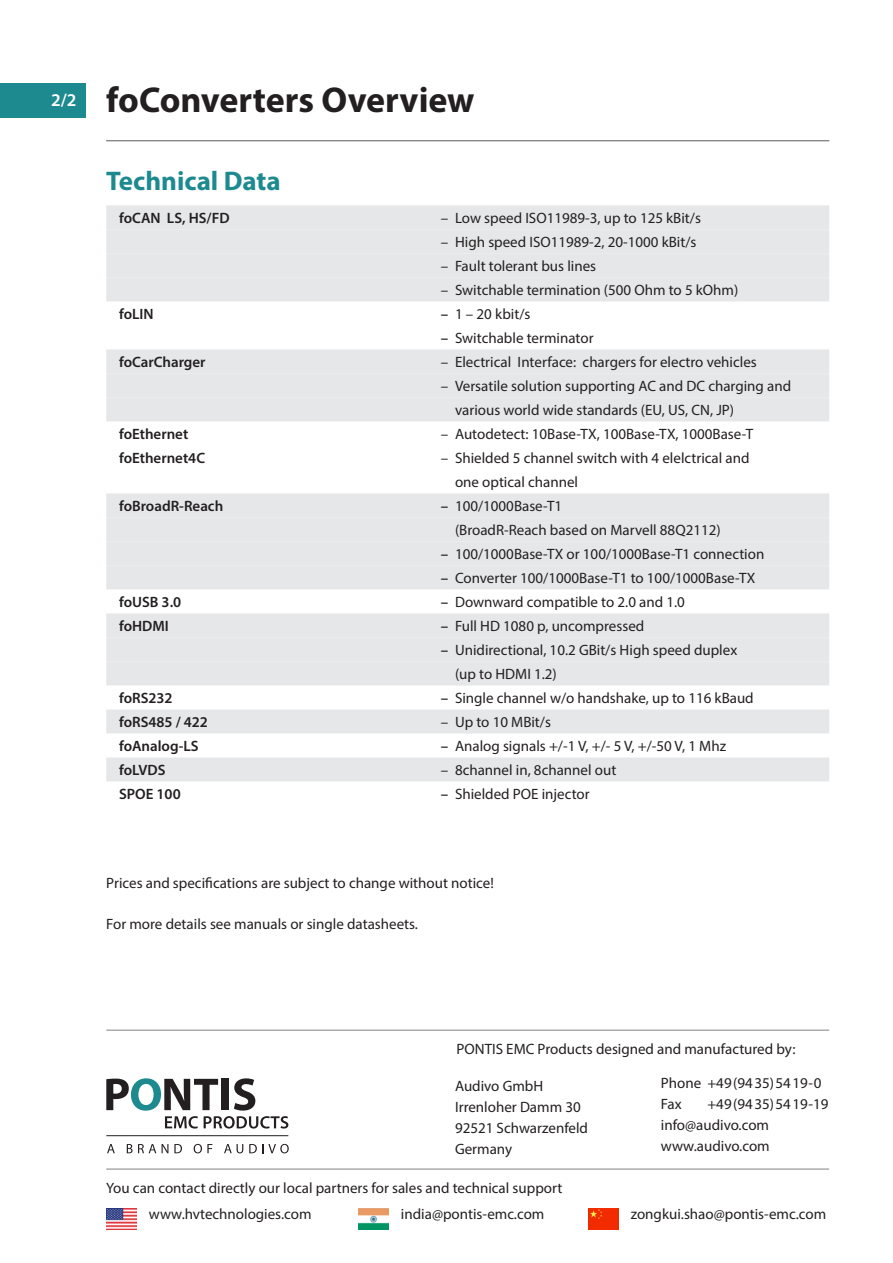
<style>
.page{position:relative;width:893px;height:1263px;background:#fff}
.page>*{position:absolute;margin:0;border:0;box-sizing:border-box;transform-origin:0 0}
.t1{font:700 36px "Myriad Pro";color:#231f20}
.t2{font:700 27px "Myriad Pro";color:#1d8a90}
.t3{font:600 18px "Myriad Pro";color:#fff}
.t4{font:15px/21px "Myriad Pro";color:#231f20}
.t5{font:600 15px "Myriad Pro";color:#231f20}
.s1{font-weight:600}
</style>
<div class="page">
<hr style="left:106px;top:1030px;width:723px;height:1px;background:#808285">
<hr style="left:106px;top:1169px;width:723px;height:1px;background:#808285">
<svg style="left:106px;top:1078px;width:182px;height:50px"></svg>
<svg style="left:107px;top:1144px;width:8px;height:9px"></svg>
<svg style="left:127px;top:1144px;width:29px;height:9px"></svg>
<svg style="left:162px;top:1144px;width:6px;height:9px"></svg>
<svg style="left:174px;top:1144px;width:8px;height:9px"></svg>
<svg style="left:194px;top:1144px;width:18px;height:9px"></svg>
<svg style="left:224px;top:1144px;width:19px;height:9px"></svg>
<svg style="left:249px;top:1144px;width:40px;height:9px"></svg>
<hr style="left:106px;top:1135px;width:182px;height:1px;background:#231f20">
<img style="left:106px;top:1208px;width:30px;height:21px">
<img style="left:588px;top:1208px;width:30px;height:21px">
<div style="left:0;top:84px;width:85px;height:34px;background:#1d8a90"></div>
<img style="left:358px;top:1208px;width:30px;height:21px">
<hr style="left:106px;top:140px;width:723px;height:1px;background:#808285">
<div style="left:106px;top:205px;width:723px;height:24px;background:#e6e7e9"></div>
<div style="left:106px;top:229px;width:723px;height:24px;background:#e6e7e9"></div>
<div style="left:106px;top:253px;width:723px;height:24px;background:#e6e7e9"></div>
<div style="left:106px;top:277px;width:723px;height:24px;background:#e6e7e9"></div>
<div style="left:106px;top:349px;width:723px;height:24px;background:#e6e7e9"></div>
<div style="left:106px;top:373px;width:723px;height:24px;background:#e6e7e9"></div>
<div style="left:106px;top:397px;width:723px;height:24px;background:#e6e7e9"></div>
<div style="left:106px;top:493px;width:723px;height:24px;background:#e6e7e9"></div>
<div style="left:106px;top:517px;width:723px;height:24px;background:#e6e7e9"></div>
<div style="left:106px;top:541px;width:723px;height:24px;background:#e6e7e9"></div>
<div style="left:106px;top:565px;width:723px;height:24px;background:#e6e7e9"></div>
<div style="left:106px;top:613px;width:723px;height:24px;background:#e6e7e9"></div>
<div style="left:106px;top:637px;width:723px;height:24px;background:#e6e7e9"></div>
<div style="left:106px;top:661px;width:723px;height:24px;background:#e6e7e9"></div>
<div style="left:106px;top:709px;width:723px;height:24px;background:#e6e7e9"></div>
<div style="left:106px;top:757px;width:723px;height:24px;background:#e6e7e9"></div>
<p class="t3" style="left:51px;top:88px;width:27px">2/2</p>
<h1 class="t1" style="left:106px;top:76px;width:370px">foConverters Overview</h1>
<h2 class="t2" style="left:106px;top:164px;width:176px">Technical Data</h2>
<p class="t5" style="left:119px;top:208px;width:112px">foCAN LS, HS/FD</p>
<p class="t4" style="left:441px;top:207px;width:262px">– Low speed ISO11989-3, up to 125 kBit/s</p>
<p class="t4" style="left:441px;top:231px;width:257px">– High speed ISO11989-2, 20-1000 kBit/s</p>
<p class="t4" style="left:441px;top:255px;width:157px">– Fault tolerant bus lines</p>
<p class="t4" style="left:441px;top:279px;width:299px">– Switchable termination (500 Ohm to 5 kOhm)</p>
<p class="t5" style="left:119px;top:304px;width:36px">foLIN</p>
<p class="t4" style="left:441px;top:303px;width:91px"><span class="s1">–</span> 1 – 20 kbit/s</p>
<p class="t4" style="left:441px;top:327px;width:154px"><span class="s1">–</span> Switchable terminator</p>
<p class="t5" style="left:119px;top:352px;width:88px">foCarCharger</p>
<p class="t4" style="left:441px;top:351px;width:318px">– Electrical Interface: chargers for electro vehicles</p>
<p class="t4" style="left:455px;top:374px;width:338px;line-height:24px;text-indent:-14px">– Versatile solution supporting AC and DC charging and various world wide standards (EU, US, CN, JP)</p>
<p class="t5" style="left:119px;top:424px;width:71px">foEthernet</p>
<p class="t4" style="left:441px;top:423px;width:314px">– Autodetect: 10Base-TX, 100Base-TX, 1000Base-T</p>
<p class="t5" style="left:119px;top:448px;width:88px">foEthernet4C</p>
<p class="t4" style="left:455px;top:446px;width:296px;line-height:24px;text-indent:-14px">– Shielded 5 channel switch with 4 elelctrical and one optical channel</p>
<p class="t5" style="left:119px;top:496px;width:106px">foBroadR-Reach</p>
<p class="t4" style="left:455px;top:494px;width:267px;line-height:24px;text-indent:-14px"><span class="s1">–</span> 100/1000Base-T1<br>(BroadR-Reach based on Marvell 88Q2112)</p>
<p class="t4" style="left:441px;top:543px;width:325px"><span class="s1">–</span> 100/1000Base-TX or 100/1000Base-T1 connection</p>
<p class="t4" style="left:441px;top:567px;width:316px"><span class="s1">–</span> Converter 100/1000Base-T1 to 100/1000Base-TX</p>
<p class="t5" style="left:119px;top:592px;width:64px">foUSB 3.0</p>
<p class="t4" style="left:441px;top:591px;width:246px"><span class="s1">–</span> Downward compatible to 2.0 and 1.0</p>
<p class="t5" style="left:119px;top:616px;width:51px">foHDMI</p>
<p class="t4" style="left:441px;top:615px;width:205px"><span class="s1">–</span> Full HD 1080 p, uncompressed</p>
<p class="t4" style="left:455px;top:638px;width:284px;line-height:24px;text-indent:-14px"><span class="s1">–</span> Unidirectional, 10.2 GBit/s High speed duplex (up to HDMI 1.2)</p>
<p class="t5" style="left:119px;top:688px;width:55px">foRS232</p>
<p class="t4" style="left:441px;top:687px;width:314px"><span class="s1">–</span> Single channel w/o handshake, up to 116 kBaud</p>
<p class="t5" style="left:119px;top:712px;width:90px">foRS485 / 422</p>
<p class="t4" style="left:441px;top:711px;width:112px">– Up to 10 MBit/s</p>
<p class="t5" style="left:119px;top:736px;width:81px">foAnalog-LS</p>
<p class="t4" style="left:441px;top:735px;width:287px"><span class="s1">–</span> Analog signals +/-1 V, +/- 5 V, +/-50 V, 1 Mhz</p>
<p class="t5" style="left:119px;top:760px;width:48px">foLVDS</p>
<p class="t4" style="left:441px;top:759px;width:177px">– 8channel in, 8channel out</p>
<p class="t5" style="left:119px;top:784px;width:63px">SPOE 100</p>
<p class="t4" style="left:441px;top:783px;width:150px"><span class="s1">–</span> Shielded POE injector</p>
<p class="t4" style="left:106px;top:872px;width:389px">Prices and specifications are subject to change without notice!</p>
<p class="t4" style="left:106px;top:913px;width:313px">For more details see manuals or single datasheets.</p>
<p class="t4" style="left:456px;top:1039px;width:340px">PONTIS EMC Products designed and manufactured by:</p>
<p class="t4" style="left:455px;top:1075px;width:135px">Audivo GmbH<br>Irrenloher Damm 30<br>92521 Schwarzenfeld<br>Germany</p>
<p class="t4" style="left:661px;top:1072px;width:162px">Phone +49(9435)5419-0<br>Fax</p>
<p class="t4" style="left:661px;top:1093px;width:169px;text-indent:46px">+49(9435)5419-19 info@audivo.com www.audivo.com</p>
<p class="t4" style="left:106px;top:1177px;width:458px">You can contact directly our local partners for sales and technical support</p>
<p class="t4" style="left:149px;top:1204px;width:164px">www.hvtechnologies.com</p>
<p class="t4" style="left:631px;top:1204px;width:197px">zongkui.shao@pontis-emc.com</p>
<p class="t4" style="left:401px;top:1204px;width:145px">india@pontis-emc.com</p>
</div>
